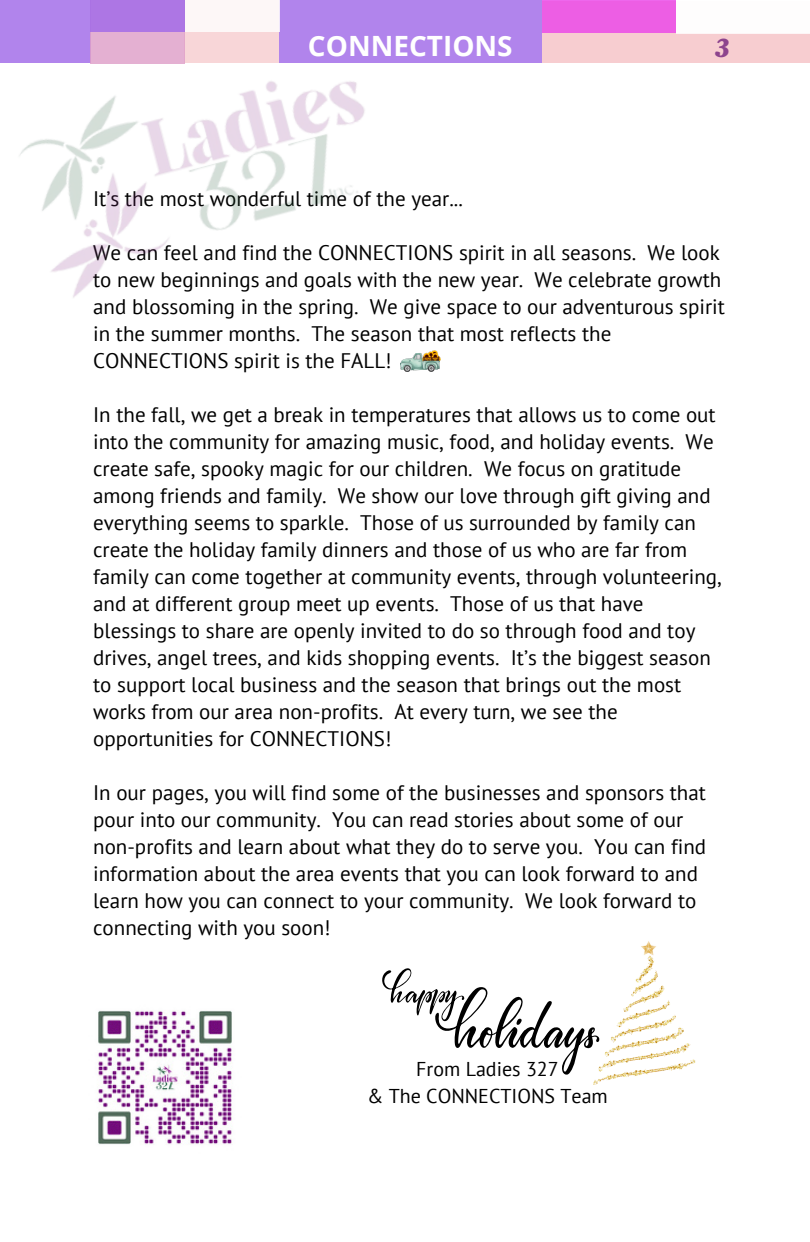
<style>
.page{position:relative;width:810px;height:1242px;background:#fff}
.page>*{position:absolute;margin:0;border:0;box-sizing:border-box;transform-origin:0 0}
.t1{font:700 28px "Open Sans";color:#fff}
.t2{font:700 26px "Oleo Script";color:#8d448d}
.t3{font:21px/27px "PT Sans";color:#000}
.t4{font:20px "PT Sans";color:#000}
</style>
<div class="page">
<div style="left:0;top:0;width:91px;height:63px;background:#b184ec"></div>
<div style="left:279px;top:0;width:262px;height:63px;background:#b184ec"></div>
<div style="left:185px;top:0;width:94px;height:32px;background:#fdf7f7"></div>
<div style="left:90px;top:0;width:95px;height:32px;background:#ad76e4"></div>
<div style="left:542px;top:1px;width:268px;height:62px;background:#f7cdd0"></div>
<div style="left:676px;top:0;width:133px;height:34px;background:#fdf5f6"></div>
<div style="left:542px;top:0;width:133px;height:33px;background:#ed5ee4"></div>
<div style="left:676px;top:0;width:133px;height:33px;background:#fff"></div>
<img style="left:98px;top:1010px;width:134px;height:135px">
<img style="left:19px;top:4px;width:346px;height:294px">
<img style="left:400px;top:350px;width:41px;height:21px">
<svg style="left:382px;top:968px;width:211px;height:107px"></svg>
<img style="left:593px;top:941px;width:102px;height:144px">
<p class="t1" style="left:308px;top:26px;width:206px">CONNECTIONS</p>
<p class="t2" style="left:715px;top:31px;width:15px">3</p>
<p class="t3" style="left:93px;top:185px;width:371px">It’s the most wonderful time of the year...</p>
<p class="t3" style="left:93px;top:239px;width:633px">We can feel and find the CONNECTIONS spirit in all seasons. We look to new beginnings and goals with the new year. We celebrate growth and blossoming in the spring. We give space to our adventurous spirit in the summer months. The season that most reflects the CONNECTIONS spirit is the FALL!</p>
<p class="t3" style="left:93px;top:401px;width:630px">In the fall, we get a break in temperatures that allows us to come out into the community for amazing music, food, and holiday events. We create safe, spooky magic for our children. We focus on gratitude among friends and family. We show our love through gift giving and everything seems to sparkle. Those of us surrounded by family can create the holiday family dinners and those of us who are far from family can come together at community events, through volunteering, and at different group meet up events. Those of us that have blessings to share are openly invited to do so through food and toy drives, angel trees, and kids shopping events. It’s the biggest season to support local business and the season that brings out the most works from our area non-profits. At every turn, we see the opportunities for CONNECTIONS!</p>
<p class="t3" style="left:93px;top:779px;width:614px">In our pages, you will find some of the businesses and sponsors that pour into our community. You can read stories about some of our non-profits and learn about what they do to serve you. You can find information about the area events that you can look forward to and learn how you can connect to your community. We look forward to connecting with you soon!</p>
<p class="t4" style="left:416px;top:1056px;width:144px">From Ladies 327</p>
<p class="t4" style="left:367px;top:1083px;width:242px">&amp; The CONNECTIONS Team</p>
</div>
